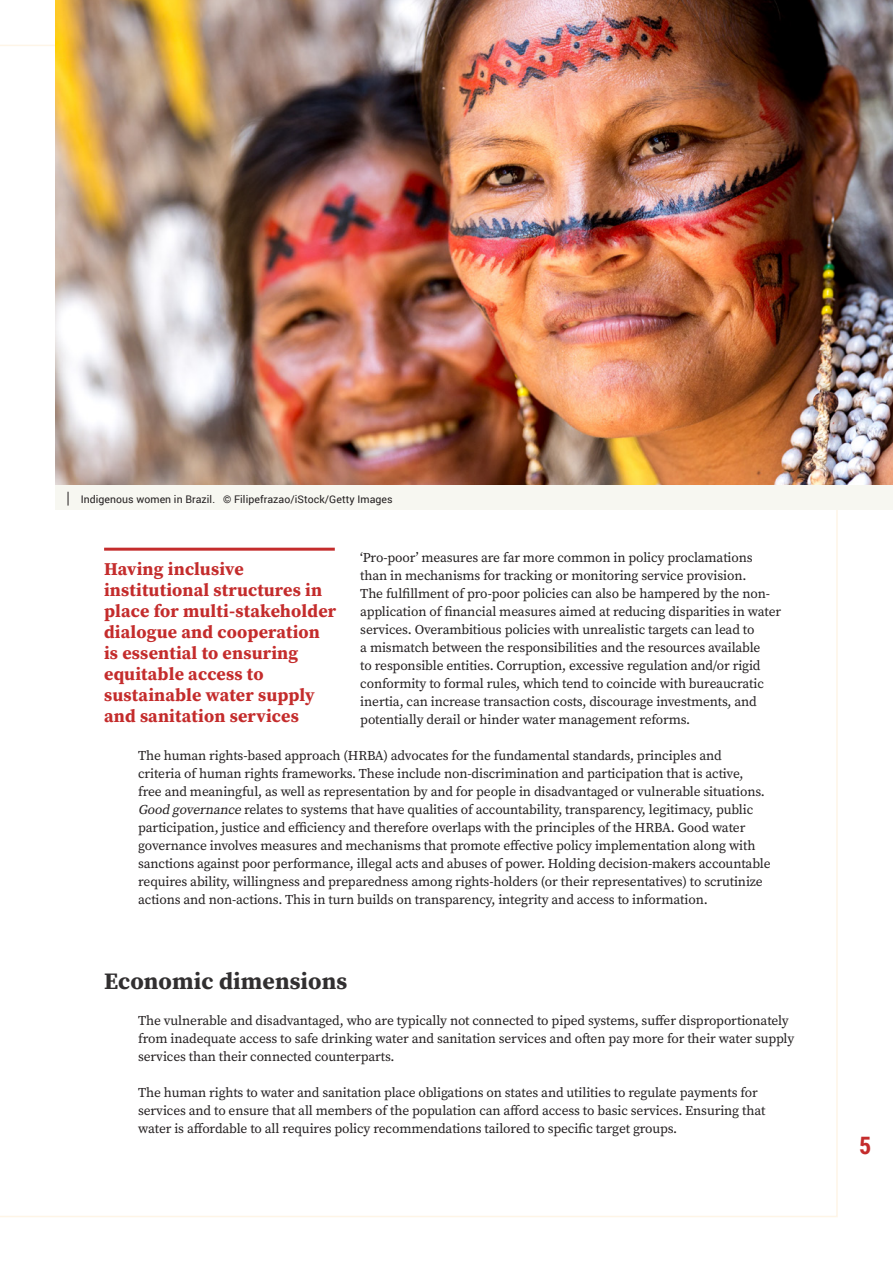
<style>
.page{position:relative;width:893px;height:1263px;background:#fff}
.page>*{position:absolute;margin:0;border:0;box-sizing:border-box;transform-origin:0 0}
.t1{font:700 24px "Roboto Condensed";color:#c42c2c}
.Para_TITLE{font:700 23.55px "Source Serif Pro";letter-spacing:.005em;color:#312f30}
.BLURB{font:700 18px/21px "Source Serif Pro";letter-spacing:.01em;color:#c42c2c}
.Body{font:13.5px/18px "Source Serif Pro";letter-spacing:-.01em;color:#231f20}
.Picture_Source{font:10.5px "Roboto";letter-spacing:.005em;color:#231f20}
.s1{font-style:italic}
</style>
<div class="page">
<div style="left:55px;top:484px;width:838px;height:26px;background:#f7f7f1"></div>
<svg style="left:68px;top:492px;width:1px;height:14px"></svg>
<img style="left:55px;top:0;width:838px;height:484px">
<hr style="left:104px;top:548px;width:231px;height:3px;background:#c42c2c">
<p class="Picture_Source" style="left:81px;top:492px;width:313px">Indigenous women in Brazil. © Filipefrazao/iStock/Getty Images</p>
<p class="Body" style="left:360px;top:548px;width:422px">‘Pro-poor’ measures are far more common in policy proclamations than in mechanisms for tracking or monitoring service provision.<br>The fulfillment of pro-poor policies can also be hampered by the non&shy;application of financial measures aimed at reducing disparities in water services. Overambitious policies with unrealistic targets can lead to<br>a mismatch between the responsibilities and the resources available<br>to responsible entities. Corruption, excessive regulation and/or rigid conformity to formal rules, which tend to coincide with bureaucratic inertia, can increase transaction costs, discourage investments, and potentially derail or hinder water management reforms.</p>
<p class="Body" style="left:138px;top:746px;width:634px">The human rights-based approach (HRBA) advocates for the fundamental standards, principles and<br>criteria of human rights frameworks. These include non-discrimination and participation that is active,<br>free and meaningful, as well as representation by and for people in disadvantaged or vulnerable situations.<br><span class="s1">Good governance</span> relates to systems that have qualities of accountability, transparency, legitimacy, public participation, justice and efficiency and therefore overlaps with the principles of the HRBA. Good water governance involves measures and mechanisms that promote effective policy implementation along with sanctions against poor performance, illegal acts and abuses of power. Holding decision-makers accountable requires ability, willingness and preparedness among rights-holders (or their representatives) to scrutinize actions and non-actions. This in turn builds on transparency, integrity and access to information.</p>
<p class="BLURB" style="left:104px;top:558px;width:234px">Having inclusive institutional structures in place for multi-stakeholder dialogue and cooperation is essential to ensuring equitable access to sustainable water supply and sanitation services</p>
<p class="Para_TITLE" style="left:104px;top:965px;width:245px">Economic dimensions</p>
<p class="Body" style="left:138px;top:1012px;width:658px">The vulnerable and disadvantaged, who are typically not connected to piped systems, suffer disproportionately from inadequate access to safe drinking water and sanitation services and often pay more for their water supply services than their connected counterparts.</p>
<p class="Body" style="left:138px;top:1084px;width:629px">The human rights to water and sanitation place obligations on states and utilities to regulate payments for services and to ensure that all members of the population can afford access to basic services. Ensuring that water is affordable to all requires policy recommendations tailored to specific target groups.</p>
<h1 class="t1" style="left:859px;top:1129px;width:14px">5</h1>
</div>
